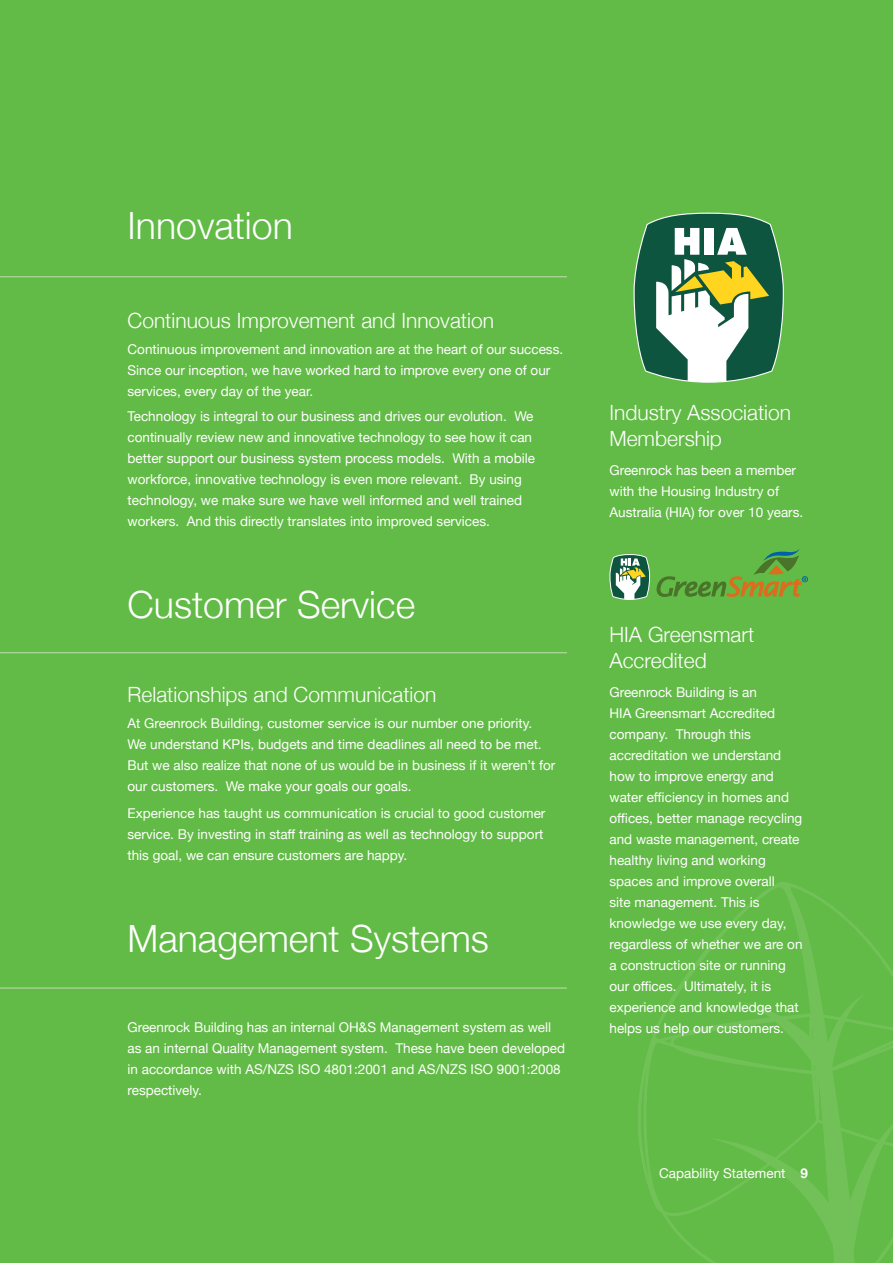
<style>
.page{position:relative;width:893px;height:1263px;background:#62bb46}
.page>*{position:absolute;margin:0;border:0;box-sizing:border-box;transform-origin:0 0}
.t1{font:300 37.5px "Helvetica Neue";color:#fff}
.t2{font:300 21px/25.2px "Helvetica Neue";color:#fff}
.t3{font:13.5px/21px "Helvetica Neue";color:#fff}
.s1{font-weight:700}
</style>
<div class="page">
<hr style="left:0;top:276px;width:567px;height:1px;background:#c0dfae">
<hr style="left:0;top:988px;width:567px;height:1px;background:#c0dfae">
<svg style="left:633px;top:213px;width:151px;height:170px;background:#6f9b78"></svg>
<svg style="left:638px;top:948px;width:70px;height:313px"></svg>
<svg style="left:708px;top:882px;width:185px;height:381px"></svg>
<hr style="left:0;top:652px;width:567px;height:1px;background:#c0dfae">
<svg style="left:609px;top:555px;width:41px;height:45px;background:#7aa280"></svg>
<svg style="left:656px;top:549px;width:152px;height:48px"></svg>
<h1 class="t1" style="left:128px;top:196px;width:167px">Innovation</h1>
<h2 class="t2" style="left:128px;top:307px;width:368px">Continuous Improvement and Innovation</h2>
<p class="t3" style="left:128px;top:339px;width:437px">Continuous improvement and innovation are at the heart of our success.<br>Since our inception, we have worked hard to improve every one of our services, every day of the year.</p>
<p class="t3" style="left:128px;top:406px;width:409px">Technology is integral to our business and drives our evolution. We continually review new and innovative technology to see how it can better support our business system process models. With a mobile workforce, innovative technology is even more relevant. By using technology, we make sure we have well informed and well trained workers. And this directly translates into improved services.</p>
<h1 class="t1" style="left:128px;top:574px;width:289px">Customer Service</h1>
<h2 class="t2" style="left:128px;top:681px;width:310px">Relationships and Communication</h2>
<p class="t3" style="left:128px;top:713px;width:429px">At Greenrock Building, customer service is our number one priority.<br>We understand KPIs, budgets and time deadlines all need to be met.<br>But we also realize that none of us would be in business if it weren’t for our customers. We make your goals our goals.</p>
<p class="t3" style="left:128px;top:803px;width:419px">Experience has taught us communication is crucial to good customer service. By investing in staff training as well as technology to support this goal, we can ensure customers are happy.</p>
<h1 class="t1" style="left:128px;top:908px;width:363px">Management Systems</h1>
<p class="t3" style="left:128px;top:1018px;width:439px">Greenrock Building has an internal OH&amp;S Management system as well as an internal Quality Management system. These have been developed in accordance with AS/NZS ISO 4801:2001 and AS/NZS ISO 9001:2008 respectively.</p>
<h2 class="t2" style="left:609px;top:399px;width:183px">Industry Association<br>Membership</h2>
<p class="t3" style="left:609px;top:461px;width:195px">Greenrock has been a member with the Housing Industry of<br>Australia (HIA) for over 10 years.</p>
<h2 class="t2" style="left:609px;top:621px;width:146px">HIA Greensmart<br>Accredited</h2>
<p class="t3" style="left:609px;top:682px;width:194px">Greenrock Building is an<br>HIA Greensmart Accredited company. Through this accreditation we understand how to improve energy and water efficiency in homes and offices, better manage recycling and waste management, create healthy living and working spaces and improve overall<br>site management. This is knowledge we use every day, regardless of whether we are on a construction site or running our offices. Ultimately, it is experience and knowledge that helps us help our customers.</p>
<p class="t3" style="left:659px;top:1163px;width:150px">Capability Statement <span class="s1">9</span></p>
</div>
